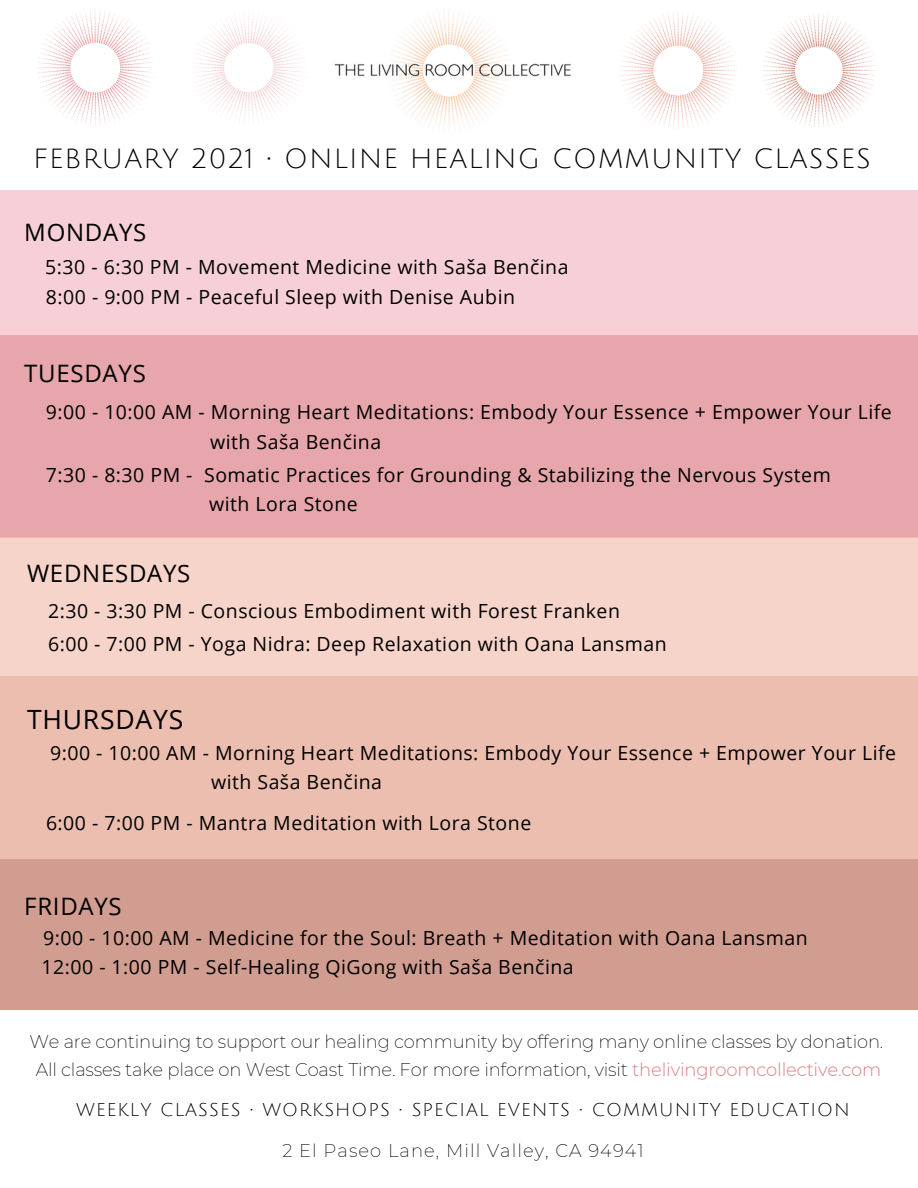
<style>
.page{position:relative;width:918px;height:1188px;background:#fff}
.page>*{position:absolute;margin:0;border:0;box-sizing:border-box;transform-origin:0 0}
.t1{font:27px "Julius Sans One";letter-spacing:.04em;color:#000}
.t2{font:26.55px "Open Sans";letter-spacing:.03em;color:#000}
.t3{font:24px "Open Sans";letter-spacing:.03em;color:#000}
.t4{font:19.5px "Open Sans";letter-spacing:.025em;color:#000}
.t5{font:200 18px "Montserrat";letter-spacing:-.01em;color:#000}
.t6{font:18px "Julius Sans One";letter-spacing:.06em;color:#000}
.t7{font:200 18px "Montserrat";letter-spacing:.06em;color:#000}
.s1{font-weight:300;color:#dc8087}
</style>
<div class="page">
<img style="left:334px;top:10px;width:237px;height:121px">
<div style="left:0;top:335px;width:918px;height:203px;background:#e6a6ab"></div>
<div style="left:0;top:859px;width:918px;height:151px;background:#d09d90"></div>
<div style="left:0;top:191px;width:918px;height:144px;background:#f6d0d6"></div>
<img style="left:194px;top:13px;width:109px;height:109px">
<img style="left:37px;top:9px;width:117px;height:117px">
<img style="left:620px;top:12px;width:117px;height:117px">
<img style="left:763px;top:14px;width:112px;height:113px">
<div style="left:0;top:537px;width:918px;height:139px;background:#f6d4c9"></div>
<div style="left:0;top:676px;width:918px;height:183px;background:#ecbeaf"></div>
<p class="t1" style="left:33px;top:145px;width:839px">FEBRUARY 2021 • ONLINE HEALING COMMUNITY CLASSES</p>
<p class="t3" style="left:24px;top:215px;width:124px">MONDAYS</p>
<p class="t4" style="left:45px;top:253px;width:525px">5:30 - 6:30 PM - Movement Medicine with Saša Benčina</p>
<p class="t4" style="left:46px;top:283px;width:471px">8:00 - 9:00 PM - Peaceful Sleep with Denise Aubin</p>
<p class="t3" style="left:24px;top:356px;width:123px">TUESDAYS</p>
<p class="t4" style="left:46px;top:398px;width:848px">9:00 - 10:00 AM - Morning Heart Meditations: Embody Your Essence + Empower Your Life</p>
<p class="t4" style="left:210px;top:428px;width:173px">with Saša Benčina</p>
<p class="t4" style="left:46px;top:461px;width:786px">7:30 - 8:30 PM - Somatic Practices for Grounding &amp; Stabilizing the Nervous System</p>
<p class="t4" style="left:209px;top:490px;width:150px">with Lora Stone</p>
<p class="t3" style="left:27px;top:556px;width:165px">WEDNESDAYS</p>
<p class="t4" style="left:48px;top:597px;width:573px">2:30 - 3:30 PM - Conscious Embodiment with Forest Franken</p>
<p class="t4" style="left:48px;top:631px;width:620px">6:00 - 7:00 PM - Yoga Nidra: Deep Relaxation with Oana Lansman</p>
<p class="t2" style="left:27px;top:700px;width:158px">THURSDAYS</p>
<p class="t4" style="left:50px;top:739px;width:848px">9:00 - 10:00 AM - Morning Heart Meditations: Embody Your Essence + Empower Your Life</p>
<p class="t4" style="left:211px;top:768px;width:173px">with Saša Benčina</p>
<p class="t4" style="left:46px;top:809px;width:487px">6:00 - 7:00 PM - Mantra Meditation with Lora Stone</p>
<p class="t3" style="left:24px;top:889px;width:99px">FRIDAYS</p>
<p class="t4" style="left:43px;top:924px;width:766px">9:00 - 10:00 AM - Medicine for the Soul: Breath + Meditation with Oana Lansman</p>
<p class="t4" style="left:42px;top:954px;width:534px">12:00 - 1:00 PM - Self-Healing QiGong with Saša Benčina</p>
<p class="t5" style="left:29px;top:1030px;width:855px">We are continuing to support our healing community by offering many online classes by donation.</p>
<p class="t5" style="left:36px;top:1058px;width:847px">All classes take place on West Coast Time. For more information, visit <span class="s1">thelivingroomcollective.com</span></p>
<p class="t6" style="left:76px;top:1101px;width:775px">WEEKLY CLASSES • WORKSHOPS • SPECIAL EVENTS • COMMUNITY EDUCATION</p>
<p class="t7" style="left:282px;top:1139px;width:363px">2 El Paseo Lane, Mill Valley, CA 94941</p>
</div>
